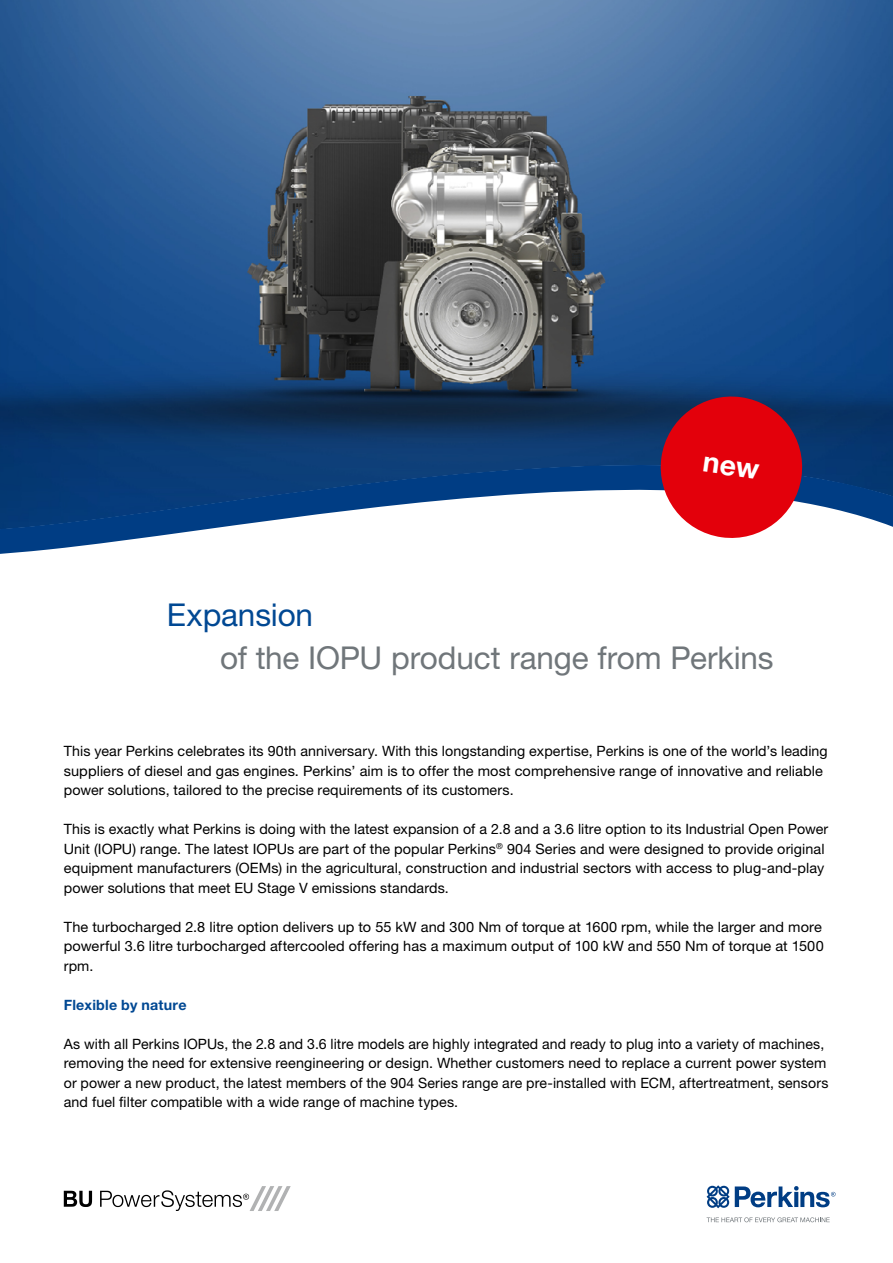
<style>
.page{position:relative;width:893px;height:1263px;background:#fff}
.page>*{position:absolute;margin:0;border:0;box-sizing:border-box;transform-origin:0 0}
.t1{font:31.5px "Helvetica Neue LT Pro";letter-spacing:-.005em;color:#70767a}
.t2{font:31.5px "Helvetica Neue LT Pro";letter-spacing:-.005em;color:#004893}
.D{font:14.25px/19.5px "Helvetica Neue LT Pro";letter-spacing:.005em;color:#000}
.D-2{font:700 14.25px "Helvetica Neue LT Pro";letter-spacing:.015em;color:#004893}
</style>
<div class="page">
<img style="left:0;top:0;width:893px;height:444px">
<svg style="left:0;top:444px;width:893px;height:110px"></svg>
<svg style="left:64px;top:1191px;width:28px;height:16px"></svg>
<svg style="left:100px;top:1186px;width:191px;height:25px"></svg>
<svg style="left:707px;top:1217px;width:123px;height:5px"></svg>
<svg style="left:707px;top:1185px;width:129px;height:23px"></svg>
<svg style="left:656px;top:392px;width:151px;height:151px;background:#c12d3d"></svg>
<p class="t2" style="left:167px;top:595px;width:148px">Expansion</p>
<p class="t1" style="left:220px;top:638px;width:555px">of the IOPU product range from Perkins</p>
<p class="D" style="left:64px;top:741px;width:765px">This year Perkins celebrates its 90th anniversary. With this longstanding expertise, Perkins is one of the world’s leading suppliers of diesel and gas engines. Perkins’ aim is to offer the most comprehensive range of innovative and reliable power solutions, tailored to the precise requirements of its customers.</p>
<p class="D" style="left:64px;top:819px;width:766px">This is exactly what Perkins is doing with the latest expansion of a 2.8 and a 3.6 litre option to its Industrial Open Power Unit (IOPU) range. The latest IOPUs are part of the popular Perkins<sup>®</sup> 904 Series and were designed to provide original equipment manufacturers (OEMs) in the agricultural, construction and industrial sectors with access to plug-and-play power solutions that meet EU Stage V emissions standards.</p>
<p class="D" style="left:64px;top:916px;width:761px">The turbocharged 2.8 litre option delivers up to 55 kW and 300 Nm of torque at 1600 rpm, while the larger and more powerful 3.6 litre turbocharged aftercooled offering has a maximum output of 100 kW and 550 Nm of torque at 1500 rpm.</p>
<p class="D-2" style="left:64px;top:996px;width:124px">Flexible by nature</p>
<p class="D" style="left:64px;top:1033px;width:766px">As with all Perkins IOPUs, the 2.8 and 3.6 litre models are highly integrated and ready to plug into a variety of machines, removing the need for extensive reengineering or design. Whether customers need to replace a current power system or power a new product, the latest members of the 904 Series range are pre-installed with ECM, aftertreatment, sensors and fuel filter compatible with a wide range of machine types.</p>
</div>
